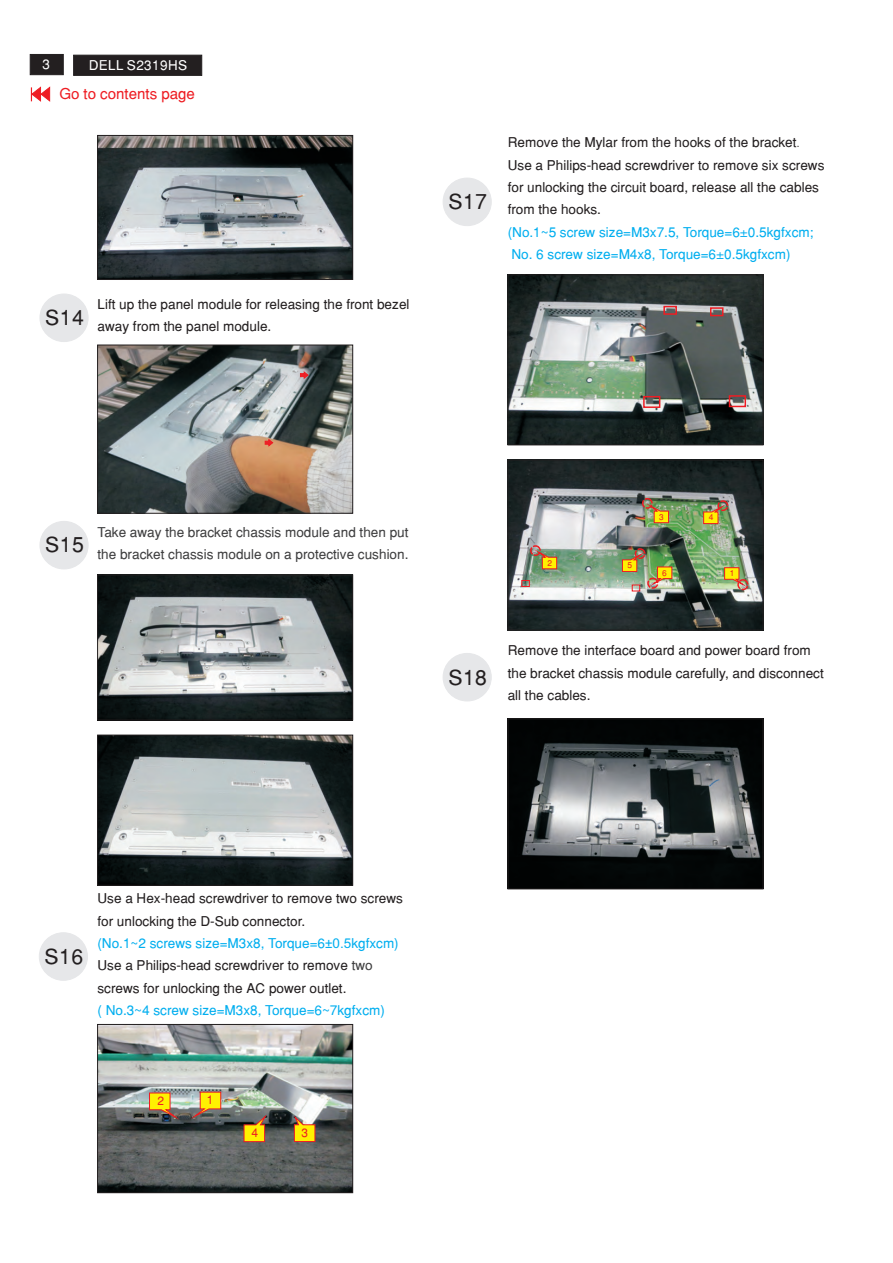
<style>
.page{position:relative;width:893px;height:1263px;background:#fff}
.page>*{position:absolute;margin:0;border:0;box-sizing:border-box;transform-origin:0 0}
.t1{font:21px "Helvetica";letter-spacing:.03em;color:#231f20}
.t2{font:15px "Helvetica";color:#ee1d23}
.t3{font:13.5px/22.4px "Helvetica";color:#231f20}
.t4{font:13.5px/22.4px "Helvetica";color:#3e3e3f}
.t5{font:13.5px "Helvetica";color:#00aeef}
.t6{font:13.5px "Helvetica";letter-spacing:.03em;color:#fff}
.t7{font:12px "Helvetica";color:#ee1d23}
.t8{font:8.25px "Helvetica";color:#ee1d23}
.s1{font-family:"Adobe Ming Std";font-weight:300}
.s2{color:#00aeef}
.s3{font-family:"Helvetica Neue LT Std";color:#00aeef}
.s4{font-family:"Arial";color:#00aeef}
.s5{color:#3e3e3f}
</style>
<div class="page">
<div style="left:40px;top:521px;width:48px;height:48px;background:#e6e7e9;border:1px solid #e6e7e9;border-radius:50%"></div>
<img style="left:510px;top:721px;width:251px;height:166px">
<div style="left:508px;top:719px;width:255px;height:170px;border:1px solid #231f20"></div>
<div style="left:443px;top:178px;width:48px;height:48px;background:#e6e7e9;border:1px solid #e6e7e9;border-radius:50%"></div>
<div style="left:40px;top:294px;width:48px;height:48px;background:#e6e7e9;border:1px solid #e6e7e9;border-radius:50%"></div>
<div style="left:39px;top:933px;width:49px;height:47px;background:#e6e7e9;border:1px solid #e6e7e9;border-radius:50%"></div>
<div style="left:443px;top:653px;width:48px;height:48px;background:#e6e7e9;border:1px solid #e6e7e9;border-radius:50%"></div>
<img style="left:99px;top:737px;width:252px;height:146px">
<div style="left:97px;top:735px;width:256px;height:150px;border:1px solid #231f20"></div>
<svg style="left:31px;top:87px;width:19px;height:15px"></svg>
<div style="left:30px;top:54px;width:33px;height:21px;background:#231f20;border:1px solid #231f20"></div>
<div style="left:73px;top:55px;width:129px;height:21px;background:#231f20;border:1px solid #231f20"></div>
<img style="left:99px;top:137px;width:252px;height:141px">
<div style="left:97px;top:135px;width:256px;height:145px;border:1px solid #231f20"></div>
<img style="left:99px;top:347px;width:252px;height:164px">
<div style="left:97px;top:345px;width:256px;height:168px;border:1px solid #231f20"></div>
<svg style="left:300px;top:371px;width:9px;height:9px"></svg>
<svg style="left:264px;top:438px;width:10px;height:9px"></svg>
<img style="left:99px;top:577px;width:252px;height:141px">
<div style="left:97px;top:575px;width:256px;height:145px;border:1px solid #231f20"></div>
<img style="left:510px;top:462px;width:251px;height:166px">
<div style="left:508px;top:460px;width:255px;height:170px;border:1px solid #231f20"></div>
<svg style="left:644px;top:502px;width:25px;height:21px"></svg>
<div style="left:642px;top:498px;width:11px;height:11px;border:1px dashed #ee1d23;border-radius:50%"></div>
<svg style="left:703px;top:503px;width:26px;height:21px"></svg>
<div style="left:647px;top:578px;width:11px;height:11px;border:1px dashed #ee1d23;border-radius:50%"></div>
<svg style="left:532px;top:548px;width:25px;height:22px"></svg>
<div style="left:530px;top:545px;width:11px;height:11px;border:1px dashed #ee1d23;border-radius:50%"></div>
<img style="left:622px;top:550px;width:51px;height:38px">
<div style="left:717px;top:500px;width:11px;height:11px;border:1px dashed #ee1d23;border-radius:50%"></div>
<div style="left:635px;top:548px;width:10px;height:11px;border:1px dashed #ee1d23;border-radius:50%"></div>
<div style="left:521px;top:580px;width:9px;height:7px;border:1px solid #ee1d23"></div>
<div style="left:632px;top:585px;width:8px;height:6px;border:1px solid #ee1d23"></div>
<div style="left:737px;top:579px;width:11px;height:11px;border:1px dashed #ee1d23;border-radius:50%"></div>
<svg style="left:724px;top:567px;width:25px;height:22px"></svg>
<img style="left:99px;top:1026px;width:252px;height:165px">
<div style="left:97px;top:1024px;width:256px;height:169px;border:1px solid #231f20"></div>
<svg style="left:149px;top:1092px;width:33px;height:29px"></svg>
<svg style="left:188px;top:1091px;width:34px;height:29px"></svg>
<svg style="left:243px;top:1113px;width:25px;height:29px"></svg>
<svg style="left:293px;top:1115px;width:23px;height:27px"></svg>
<img style="left:510px;top:277px;width:251px;height:166px">
<div style="left:508px;top:275px;width:255px;height:170px;border:1px solid #231f20"></div>
<div style="left:729px;top:395px;width:17px;height:12px;border:1px solid #ee1d23"></div>
<div style="left:710px;top:307px;width:13px;height:9px;border:1px solid #ee1d23"></div>
<div style="left:663px;top:306px;width:14px;height:9px;border:1px solid #ee1d23"></div>
<div style="left:643px;top:396px;width:17px;height:12px;border:1px solid #ee1d23"></div>
<p class="t6" style="left:42px;top:56px;width:9px">3</p>
<p class="t6" style="left:89px;top:60px;width:100px">DELL S2319HS</p>
<p class="t2" style="left:59px;top:88px;width:137px">Go to contents page</p>
<p class="t3" style="left:45px;top:294px;width:366px;text-indent:52px">Lift up the panel module for releasing the front bezel<br><sup>S14</sup> away from the panel module.</p>
<h1 class="t1" style="left:448px;top:194px;width:40px">S17</h1>
<p class="t3" style="left:508px;top:133px;width:318px">Remove the Mylar from the hooks of the bracket<span class="s1">.<br></span>Use a Philips-head screwdriver to remove six screws for unlocking the circuit board, release all the cables from the hooks.<br><span class="s2">(No.1~5 screw size=M3x7.5, Torque=6</span><span class="s3">±</span><span class="s2">0.5kgfxcm; No. 6 screw size=M4x8, Torque=6</span><span class="s3">±</span><span class="s2">0.5kgfxcm)</span></p>
<h1 class="t1" style="left:45px;top:536px;width:40px">S15</h1>
<p class="t4" style="left:98px;top:522px;width:312px">Take away the bracket chassis module and then put the bracket chassis module on a protective cushion.</p>
<p class="t8" style="left:547px;top:560px;width:6px">2</p>
<p class="t8" style="left:627px;top:562px;width:6px">5</p>
<p class="t8" style="left:659px;top:513px;width:6px">3</p>
<p class="t8" style="left:709px;top:514px;width:6px">4</p>
<p class="t8" style="left:662px;top:569px;width:6px">6</p>
<p class="t8" style="left:730px;top:570px;width:6px">1</p>
<h1 class="t1" style="left:448px;top:669px;width:40px">S18</h1>
<p class="t3" style="left:508px;top:640px;width:317px">Remove the interface board and power board from the bracket chassis module carefully, and disconnect all the cables.</p>
<h1 class="t1" style="left:45px;top:948px;width:40px">S16</h1>
<p class="t3" style="left:98px;top:889px;width:307px">Use a Hex-head screwdriver to remove two screws for unlocking the D-Sub connector.<br><span class="s2">(No.1~2 screws size=M3x8, Torque=6</span><span class="s4">±0.5</span><span class="s2">kgfxcm)</span></p>
<p class="t3" style="left:98px;top:956px;width:277px">Use a Philips-head screwdriver to remove <span class="s5">two </span>screws for unlocking the AC power outlet.</p>
<p class="t5" style="left:98px;top:1005px;width:289px">( No.3~4 screw size=M3x8, Torque=6~7kgfxcm)</p>
<p class="t7" style="left:158px;top:1096px;width:8px">2</p>
<p class="t7" style="left:207px;top:1095px;width:8px">1</p>
<p class="t7" style="left:252px;top:1128px;width:8px">4</p>
<p class="t7" style="left:302px;top:1128px;width:8px">3</p>
</div>
